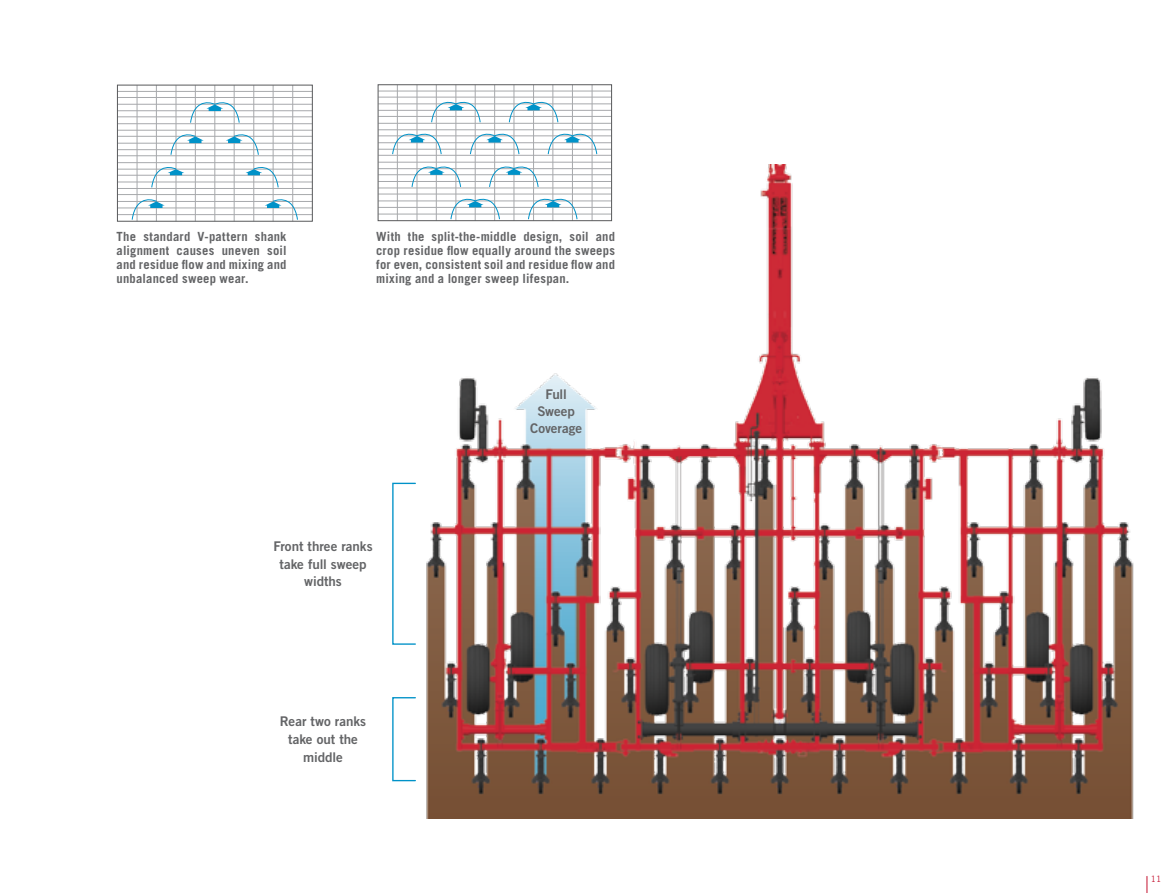
<style>
.page{position:relative;width:1170px;height:893px;background:#fff}
.page>*{position:absolute;margin:0;border:0;box-sizing:border-box;transform-origin:0 0}
.t1{font:13.35px/17.9px "Trade Gothic LT Std Bd 2";letter-spacing:-.005em;color:#636466;text-align:center}
.t2{font:700 12.6px/14.1px "Trade Gothic LT Pro";letter-spacing:.015em;color:#636466;text-align:justify}
.t3{font:8.7px "Trade Gothic LT Pro";color:#c4122f}
</style>
<div class="page">
<img style="left:424px;top:165px;width:709px;height:653px">
<div style="left:392px;top:483px;width:24px;height:162px;border:1px solid #0092c8"></div>
<div style="left:392px;top:697px;width:24px;height:84px;border:1px solid #0092c8"></div>
<hr style="left:117px;top:104px;width:195px;height:1px;background:#a7a9ac">
<hr style="left:117px;top:123px;width:195px;height:1px;background:#a7a9ac">
<hr style="left:117px;top:143px;width:195px;height:1px;background:#a7a9ac">
<hr style="left:117px;top:162px;width:195px;height:1px;background:#a7a9ac">
<hr style="left:117px;top:182px;width:195px;height:1px;background:#a7a9ac">
<hr style="left:117px;top:201px;width:195px;height:1px;background:#a7a9ac">
<hr style="left:117px;top:91px;width:195px;height:1px;background:#a7a9ac">
<hr style="left:117px;top:110px;width:195px;height:1px;background:#a7a9ac">
<hr style="left:117px;top:130px;width:195px;height:1px;background:#a7a9ac">
<hr style="left:117px;top:149px;width:195px;height:1px;background:#a7a9ac">
<hr style="left:117px;top:169px;width:195px;height:1px;background:#a7a9ac">
<hr style="left:117px;top:188px;width:195px;height:1px;background:#a7a9ac">
<hr style="left:117px;top:208px;width:195px;height:1px;background:#a7a9ac">
<hr style="left:117px;top:214px;width:195px;height:1px;background:#a7a9ac">
<hr style="left:117px;top:97px;width:195px;height:1px;background:#a7a9ac">
<hr style="left:117px;top:117px;width:195px;height:1px;background:#a7a9ac">
<hr style="left:117px;top:136px;width:195px;height:1px;background:#a7a9ac">
<hr style="left:117px;top:155px;width:195px;height:1px;background:#a7a9ac">
<hr style="left:117px;top:175px;width:195px;height:1px;background:#a7a9ac">
<hr style="left:117px;top:194px;width:195px;height:1px;background:#a7a9ac">
<hr style="left:137px;top:85px;width:1px;height:136px;background:#a7a9ac">
<hr style="left:156px;top:85px;width:1px;height:136px;background:#a7a9ac">
<hr style="left:176px;top:85px;width:1px;height:136px;background:#a7a9ac">
<hr style="left:195px;top:85px;width:1px;height:136px;background:#a7a9ac">
<hr style="left:214px;top:85px;width:1px;height:136px;background:#a7a9ac">
<hr style="left:234px;top:85px;width:1px;height:136px;background:#a7a9ac">
<hr style="left:253px;top:85px;width:1px;height:136px;background:#a7a9ac">
<hr style="left:273px;top:85px;width:1px;height:136px;background:#a7a9ac">
<hr style="left:292px;top:85px;width:1px;height:136px;background:#a7a9ac">
<svg style="left:132px;top:95px;width:166px;height:125px"></svg>
<hr style="left:378px;top:104px;width:233px;height:1px;background:#a7a9ac">
<hr style="left:378px;top:123px;width:233px;height:1px;background:#a7a9ac">
<hr style="left:378px;top:142px;width:233px;height:1px;background:#a7a9ac">
<hr style="left:378px;top:162px;width:233px;height:1px;background:#a7a9ac">
<hr style="left:378px;top:181px;width:233px;height:1px;background:#a7a9ac">
<hr style="left:378px;top:201px;width:233px;height:1px;background:#a7a9ac">
<hr style="left:378px;top:91px;width:233px;height:1px;background:#a7a9ac">
<hr style="left:378px;top:110px;width:233px;height:1px;background:#a7a9ac">
<hr style="left:378px;top:130px;width:233px;height:1px;background:#a7a9ac">
<hr style="left:378px;top:149px;width:233px;height:1px;background:#a7a9ac">
<hr style="left:378px;top:168px;width:233px;height:1px;background:#a7a9ac">
<hr style="left:378px;top:188px;width:233px;height:1px;background:#a7a9ac">
<hr style="left:378px;top:207px;width:233px;height:1px;background:#a7a9ac">
<hr style="left:378px;top:214px;width:233px;height:1px;background:#a7a9ac">
<hr style="left:378px;top:97px;width:233px;height:1px;background:#a7a9ac">
<hr style="left:378px;top:116px;width:233px;height:1px;background:#a7a9ac">
<hr style="left:378px;top:136px;width:233px;height:1px;background:#a7a9ac">
<hr style="left:378px;top:155px;width:233px;height:1px;background:#a7a9ac">
<hr style="left:378px;top:174px;width:233px;height:1px;background:#a7a9ac">
<hr style="left:378px;top:194px;width:233px;height:1px;background:#a7a9ac">
<hr style="left:416px;top:85px;width:1px;height:136px;background:#a7a9ac">
<hr style="left:397px;top:85px;width:1px;height:136px;background:#a7a9ac">
<hr style="left:436px;top:85px;width:1px;height:136px;background:#a7a9ac">
<hr style="left:455px;top:85px;width:1px;height:136px;background:#a7a9ac">
<hr style="left:475px;top:85px;width:1px;height:136px;background:#a7a9ac">
<hr style="left:494px;top:85px;width:1px;height:136px;background:#a7a9ac">
<hr style="left:513px;top:85px;width:1px;height:136px;background:#a7a9ac">
<hr style="left:533px;top:85px;width:1px;height:136px;background:#a7a9ac">
<hr style="left:552px;top:85px;width:1px;height:136px;background:#a7a9ac">
<hr style="left:572px;top:85px;width:1px;height:136px;background:#a7a9ac">
<hr style="left:591px;top:85px;width:1px;height:136px;background:#a7a9ac">
<div style="left:378px;top:84px;width:233px;height:137px;border:1px solid #58595b"></div>
<svg style="left:392px;top:95px;width:205px;height:125px"></svg>
<svg style="left:1146px;top:876px;width:1px;height:17px"></svg>
<p class="t2" style="left:117px;top:229px;width:171px">The standard V-pattern shank alignment causes uneven soil and residue flow and mixing and unbalanced sweep wear.</p>
<p class="t2" style="left:376px;top:229px;width:240px">With the split-the-middle design, soil and crop residue flow equally around the sweeps for even, consistent soil and residue flow and mixing and a longer sweep lifespan.</p>
<p class="t1" style="left:273px;top:537px;width:101px">Front three ranks take full sweep widths</p>
<p class="t1" style="left:280px;top:712px;width:88px">Rear two ranks take out the middle</p>
<p class="t1" style="left:530px;top:385px;width:53px;line-height:17.2px">Full<br>Sweep<br>Coverage</p>
<p class="t3" style="left:1150px;top:874px;width:12px">11</p>
</div>
